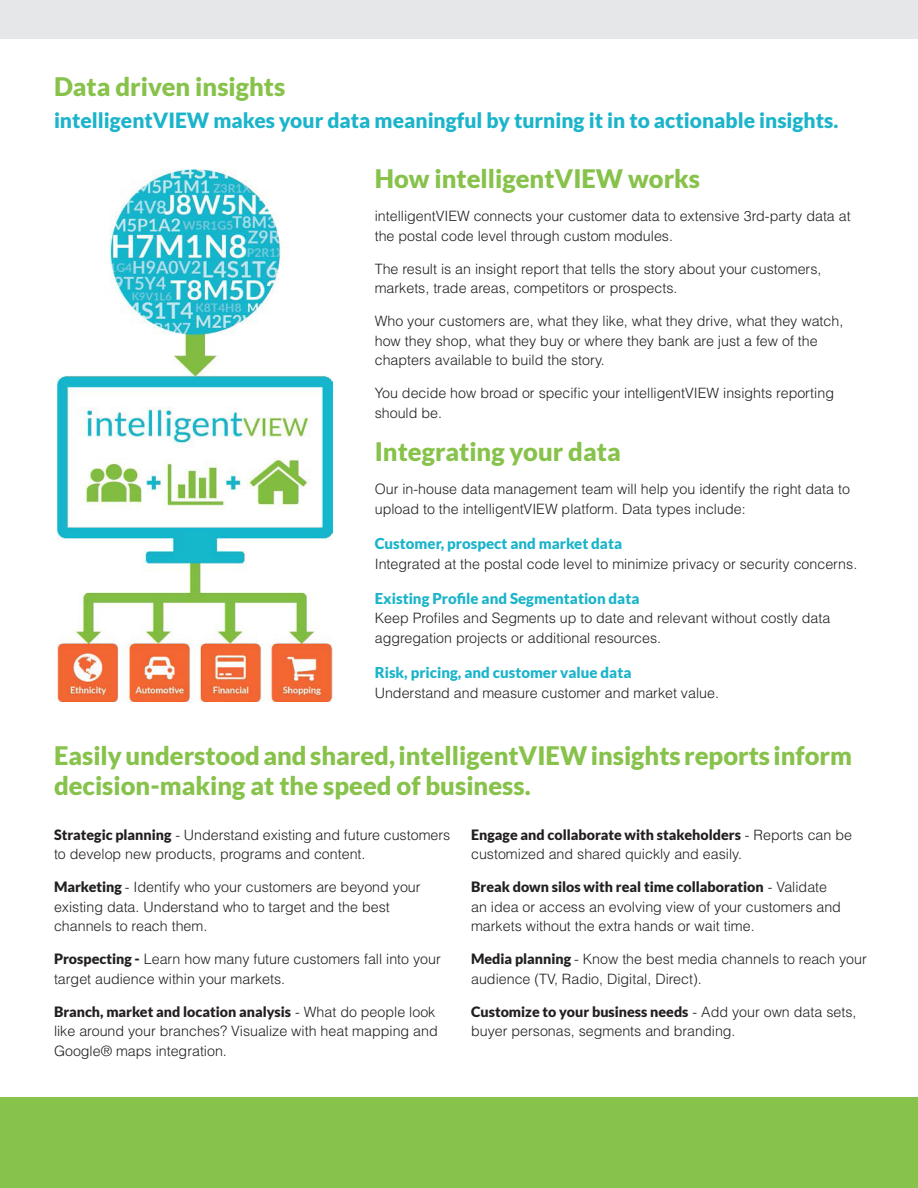
<style>
.page{position:relative;width:918px;height:1188px;background:#fff}
.page>*{position:absolute;margin:0;border:0;box-sizing:border-box;transform-origin:0 0}
.Paragraph_Style_1{font:900 25.5px/30px "Lato";color:#87c24b}
.Paragraph_Style_1-2{font:900 21px "Lato";color:#1bb4cb}
.Paragraph_Style_1-3{font:900 15px "Lato";color:#1bb4cb}
.Paragraph_Style_1-4{font:300 14.25px/19.5px "Helvetica LT Std";color:#231f20}
.s1{font-family:"Lato";font-weight:900}
</style>
<div class="page">
<div style="left:0;top:0;width:918px;height:39px;background:#e6e7e9"></div>
<div style="left:0;top:1097px;width:918px;height:91px;background:#87c24b"></div>
<img style="left:57px;top:169px;width:275px;height:533px">
<p class="Paragraph_Style_1" style="left:54px;top:71px;width:233px">Data driven insights</p>
<p class="Paragraph_Style_1-2" style="left:54px;top:108px;width:786px">intelligentVIEW makes your data meaningful by turning it in to actionable insights.</p>
<p class="Paragraph_Style_1" style="left:375px;top:164px;width:327px">How intelligentVIEW works</p>
<p class="Paragraph_Style_1-4" style="left:375px;top:207px;width:477px">intelligentVIEW connects your customer data to extensive 3rd-party data at the postal code level through custom modules.</p>
<p class="Paragraph_Style_1-4" style="left:375px;top:259px;width:448px">The result is an insight report that tells the story about your customers, markets, trade areas, competitors or prospects.</p>
<p class="Paragraph_Style_1-4" style="left:375px;top:312px;width:470px">Who your customers are, what they like, what they drive, what they watch, how they shop, what they buy or where they bank are just a few of the chapters available to build the story.</p>
<p class="Paragraph_Style_1-4" style="left:375px;top:384px;width:461px">You decide how broad or specific your intelligentVIEW insights reporting should be.</p>
<p class="Paragraph_Style_1" style="left:375px;top:437px;width:247px">Integrating your data</p>
<p class="Paragraph_Style_1-4" style="left:375px;top:480px;width:477px">Our in-house data management team will help you identify the right data to upload to the intelligentVIEW platform. Data types include:</p>
<p class="Paragraph_Style_1-3" style="left:375px;top:535px;width:249px">Customer, prospect and market data</p>
<p class="Paragraph_Style_1-4" style="left:375px;top:554px;width:484px">Integrated at the postal code level to minimize privacy or security concerns.</p>
<p class="Paragraph_Style_1-3" style="left:375px;top:590px;width:266px">Existing Profile and Segmentation data</p>
<p class="Paragraph_Style_1-4" style="left:375px;top:609px;width:457px">Keep Profiles and Segments up to date and relevant without costly data aggregation projects or additional resources.</p>
<p class="Paragraph_Style_1-3" style="left:375px;top:664px;width:258px">Risk, pricing, and customer value data</p>
<p class="Paragraph_Style_1-4" style="left:375px;top:683px;width:346px">Understand and measure customer and market value.</p>
<p class="Paragraph_Style_1" style="left:54px;top:740px;width:800px">Easily understood and shared, intelligentVIEW insights reports inform decision-making at the speed of business.</p>
<p class="Paragraph_Style_1-4" style="left:54px;top:825px;width:398px"><span class="s1">Strategic planning</span> - Understand existing and future customers to develop new products, programs and content.</p>
<p class="Paragraph_Style_1-4" style="left:54px;top:877px;width:368px"><span class="s1">Marketing</span> - Identify who your customers are beyond your existing data. Understand who to target and the best channels to reach them.</p>
<p class="Paragraph_Style_1-4" style="left:54px;top:949px;width:388px"><span class="s1">Prospecting -</span> Learn how many future customers fall into your target audience within your markets.</p>
<p class="Paragraph_Style_1-4" style="left:54px;top:1002px;width:385px"><span class="s1">Branch, market and location analysis</span> - What do people look like around your branches? Visualize with heat mapping and<br>Google® maps integration.</p>
<p class="Paragraph_Style_1-4" style="left:471px;top:825px;width:382px"><span class="s1">Engage and collaborate with stakeholders</span> - Reports can be customized and shared quickly and easily.</p>
<p class="Paragraph_Style_1-4" style="left:471px;top:877px;width:371px"><span class="s1">Break down silos with real time collaboration</span> - Validate an idea or access an evolving view of your customers and markets without the extra hands or wait time.</p>
<p class="Paragraph_Style_1-4" style="left:471px;top:949px;width:397px"><span class="s1">Media planning</span> - Know the best media channels to reach your audience (TV, Radio, Digital, Direct).</p>
<p class="Paragraph_Style_1-4" style="left:471px;top:1002px;width:387px"><span class="s1">Customize to your business needs</span> - Add your own data sets, buyer personas, segments and branding.</p>
</div>
